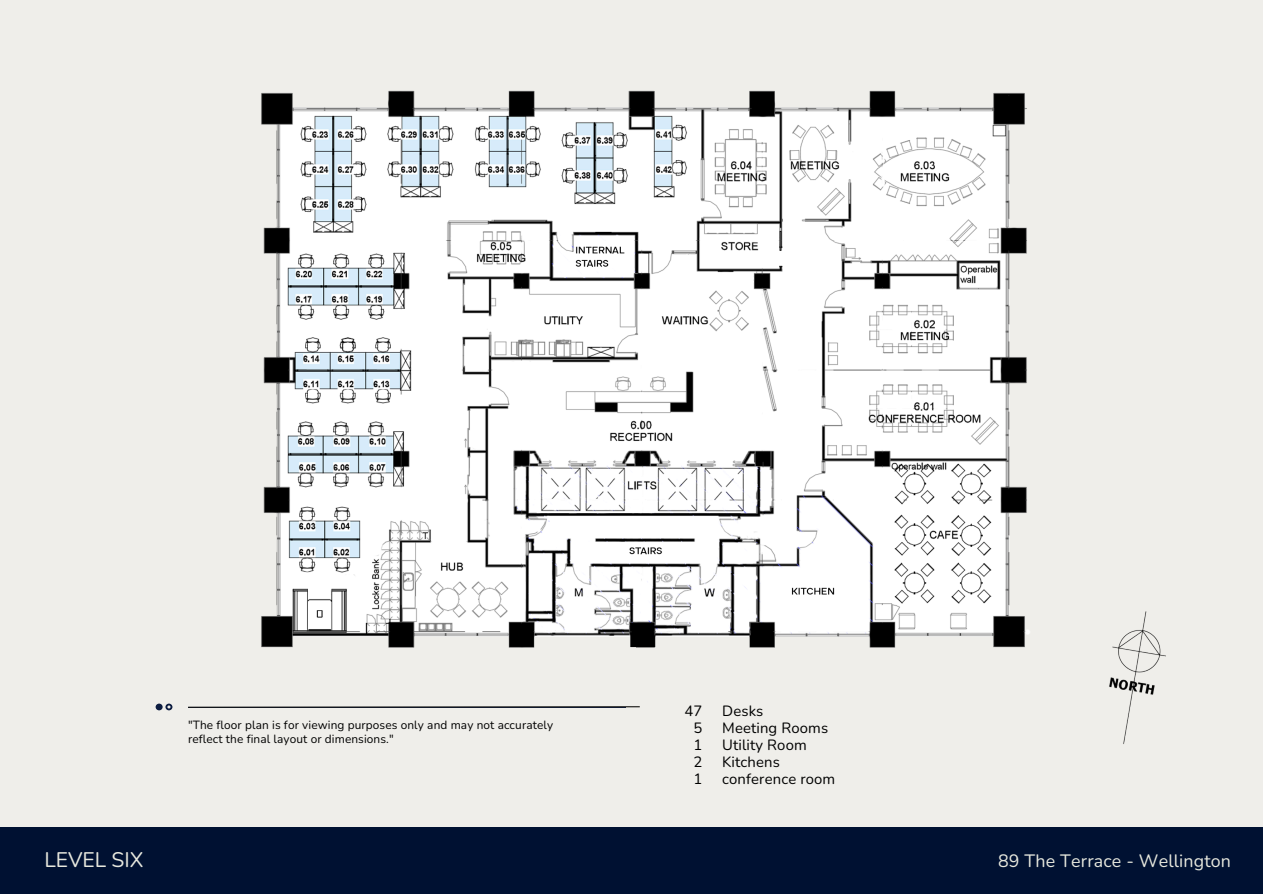
<style>
.page{position:relative;width:1263px;height:894px;background:#fff}
.page>*{position:absolute;margin:0;border:0;box-sizing:border-box;transform-origin:0 0}
.t1{font:21px "Nunito";color:#e7e8de}
.t2{font:17.85px "Nunito";letter-spacing:.01em;color:#e7e8de}
.t3{font:14.85px/16.8px "Nunito";letter-spacing:.01em;color:#000}
.t4{font:11.85px/13.8px "Nunito";letter-spacing:.01em;color:#000}
</style>
<div class="page">
<div style="left:0;top:0;width:1263px;height:893px;background:#efeeea"></div>
<svg style="left:165px;top:703px;width:7px;height:7px"></svg>
<div style="left:156px;top:703px;width:7px;height:7px;background:#0d1d41;border-radius:50%"></div>
<div style="left:0;top:826px;width:1263px;height:67px;background:#001132"></div>
<img style="left:1109px;top:611px;width:57px;height:133px">
<svg style="left:188px;top:706px;width:452px;height:2px"></svg>
<img style="left:261px;top:90px;width:769px;height:558px">
<p class="t4" style="left:188px;top:718px;width:366px">"The floor plan is for viewing purposes only and may not accurately reflect the final layout or dimensions."</p>
<h1 class="t3" style="left:693px;top:702px;width:10px;text-align:justify;text-indent:-9px">47<br>5<br>1<br>2<br>1</h1>
<p class="t3" style="left:722px;top:702px;width:115px">Desks<br>Meeting Rooms<br>Utility Room<br>Kitchens conference room</p>
<h3 class="t1" style="left:44px;top:845px;width:101px">LEVEL SIX</h3>
<h3 class="t2" style="left:998px;top:848px;width:235px">89 The Terrace - Wellington</h3>
</div>
